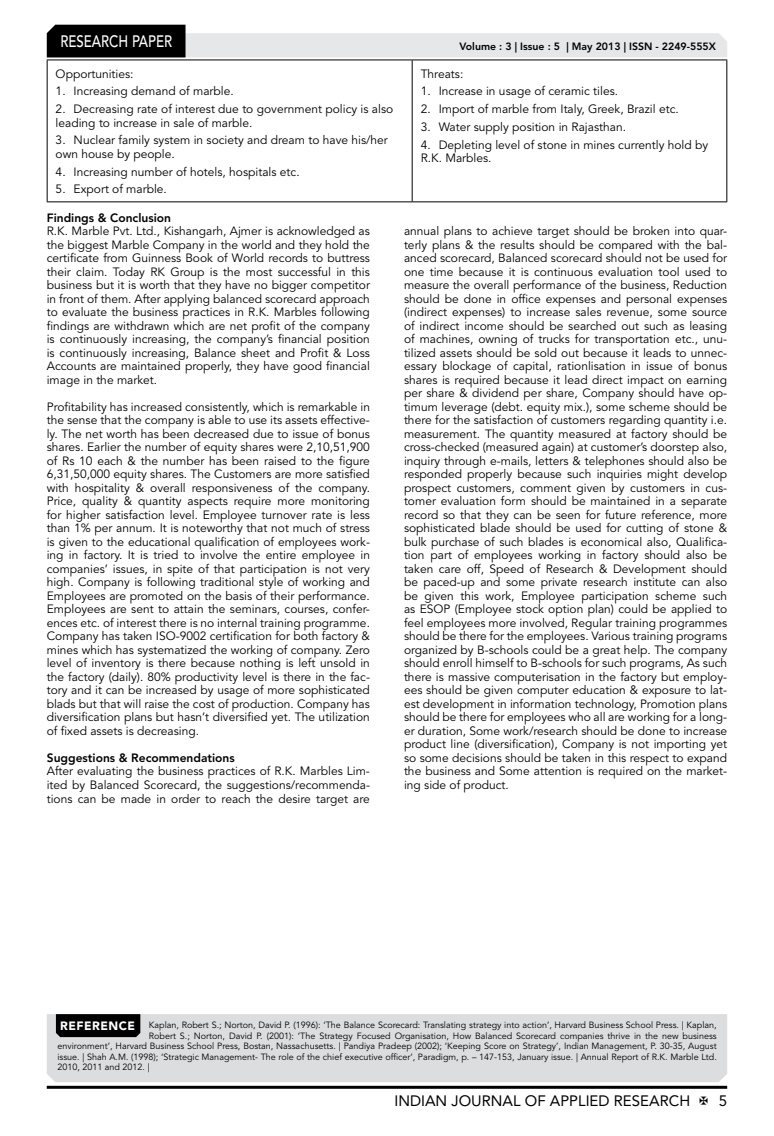
<style>
.page{position:relative;width:774px;height:1136px;background:#fff}
.page>*{position:absolute;margin:0;border:0;box-sizing:border-box;transform-origin:0 0}
.t1{font:500 16.5px "Avenir LT Std";color:#fff;scale:.8 1}
.t2{font:15px "Avenir LT Std";color:#000}
.t3{font:12px/13.5px "Avenir LT Std";color:#000;text-align:justify}
.t4{font:800 12px "Avenir LT Std";color:#000}
.t5{font:800 10.5px "Avenir LT Std";color:#000}
.t6{font:9px "Avenir LT Std";color:#000}
.s1{font-weight:900;font-size:12px;color:#fff}
</style>
<div class="page">
<hr style="left:47px;top:1085px;width:680px;height:3px;background:#000">
<svg style="left:47px;top:25px;width:680px;height:32px"></svg>
<hr style="left:47px;top:60px;width:365px;height:1px;background:#000">
<hr style="left:47px;top:60px;width:1px;height:141px;background:#000">
<hr style="left:726px;top:60px;width:1px;height:141px;background:#000">
<hr style="left:47px;top:201px;width:365px;height:1px;background:#000">
<hr style="left:412px;top:201px;width:315px;height:1px;background:#000">
<hr style="left:412px;top:60px;width:315px;height:1px;background:#000">
<hr style="left:412px;top:60px;width:1px;height:141px;background:#000">
<div style="left:47px;top:1014px;width:680px;height:68px;background:#dcddde"></div>
<div style="left:56px;top:1014px;width:84px;height:22px;background:#000"></div>
<h1 class="t1" style="left:60px;top:32px;width:139px">RESEARCH PAPER</h1>
<p class="t3" style="left:56px;top:67px;width:79px">Opportunities:</p>
<p class="t3" style="left:56px;top:85px;width:180px">1. Increasing demand of marble.</p>
<p class="t3" style="left:56px;top:102px;width:339px">2. Decreasing rate of interest due to government policy is also leading to increase in sale of marble.</p>
<p class="t3" style="left:56px;top:134px;width:334px">3. Nuclear family system in society and dream to have his/her own house by people.</p>
<p class="t3" style="left:56px;top:165px;width:246px">4. Increasing number of hotels, hospitals etc.</p>
<p class="t3" style="left:56px;top:183px;width:113px">5. Export of marble.</p>
<p class="t4" style="left:47px;top:210px;width:126px">Findings &amp; Conclusion</p>
<p class="t3" style="left:47px;top:224px;width:325px">R.K. Marble Pvt. Ltd., Kishangarh, Ajmer is acknowledged as the biggest Marble Company in the world and they hold the certificate from Guinness Book of World records to buttress their claim. Today RK Group is the most successful in this business but it is worth that they have no bigger competitor in front of them. After applying balanced scorecard approach to evaluate the business practices in R.K. Marbles following findings are withdrawn which are net profit of the company is continuously increasing, the company’s financial position is continuously increasing, Balance sheet and Profit &amp; Loss Accounts are maintained properly, they have good financial image in the market.</p>
<p class="t3" style="left:47px;top:400px;width:325px">Profitability has increased consistently, which is remarkable in the sense that the company is able to use its assets effective&shy;ly. The net worth has been decreased due to issue of bonus shares. Earlier the number of equity shares were 2,10,51,900 of Rs 10 each &amp; the number has been raised to the figure 6,31,50,000 equity shares. The Customers are more satisfied with hospitality &amp; overall responsiveness of the company.<br>Price, quality &amp; quantity aspects require more monitoring for higher satisfaction level. Employee turnover rate is less than 1% per annum. It is noteworthy that not much of stress is given to the educational qualification of employees work&shy;ing in factory. It is tried to involve the entire employee in companies’ issues, in spite of that participation is not very high. Company is following traditional style of working and Employees are promoted on the basis of their performance.<br>Employees are sent to attain the seminars, courses, confer&shy;ences etc. of interest there is no internal training programme.<br>Company has taken ISO-9002 certification for both factory &amp; mines which has systematized the working of company. Zero level of inventory is there because nothing is left unsold in the factory (daily). 80% productivity level is there in the fac&shy;tory and it can be increased by usage of more sophisticated blads but that will raise the cost of production. Company has diversification plans but hasn’t diversified yet. The utilization of fixed assets is decreasing.</p>
<p class="t4" style="left:47px;top:750px;width:189px">Suggestions &amp; Recommendations</p>
<p class="t3" style="left:47px;top:764px;width:325px">After evaluating the business practices of R.K. Marbles Lim&shy;ited by Balanced Scorecard, the suggestions/recommenda&shy;tions can be made in order to reach the desire target are</p>
<p class="t5" style="left:459px;top:41px;width:258px">Volume : 3 | Issue : 5 | May 2013 | ISSN - 2249-555X</p>
<p class="t3" style="left:421px;top:67px;width:44px">Threats:</p>
<p class="t3" style="left:421px;top:85px;width:199px">1. Increase in usage of ceramic tiles.</p>
<p class="t3" style="left:421px;top:102px;width:260px">2. Import of marble from Italy, Greek, Brazil etc.</p>
<p class="t3" style="left:421px;top:120px;width:207px">3. Water supply position in Rajasthan.</p>
<p class="t3" style="left:421px;top:138px;width:289px">4. Depleting level of stone in mines currently hold by<br>R.K. Marbles.</p>
<p class="t3" style="left:404px;top:224px;width:325px">annual plans to achieve target should be broken into quar&shy;terly plans &amp; the results should be compared with the bal&shy;anced scorecard, Balanced scorecard should not be used for one time because it is continuous evaluation tool used to measure the overall performance of the business, Reduction should be done in office expenses and personal expenses (indirect expenses) to increase sales revenue, some source of indirect income should be searched out such as leasing of machines, owning of trucks for transportation etc., unu&shy;tilized assets should be sold out because it leads to unnec&shy;essary blockage of capital, rationlisation in issue of bonus shares is required because it lead direct impact on earning per share &amp; dividend per share, Company should have op&shy;timum leverage (debt. equity mix.), some scheme should be there for the satisfaction of customers regarding quantity i.e. measurement. The quantity measured at factory should be cross-checked (measured again) at customer’s doorstep also, inquiry through e-mails, letters &amp; telephones should also be responded properly because such inquiries might develop prospect customers, comment given by customers in cus&shy;tomer evaluation form should be maintained in a separate record so that they can be seen for future reference, more sophisticated blade should be used for cutting of stone &amp; bulk purchase of such blades is economical also, Qualifica&shy;tion part of employees working in factory should also be taken care off, Speed of Research &amp; Development should be paced-up and some private research institute can also be given this work, Employee participation scheme such as ESOP (Employee stock option plan) could be applied to feel employees more involved, Regular training programmes should be there for the employees. Various training programs organized by B-schools could be a great help. The company should enroll himself to B-schools for such programs, As such there is massive computerisation in the factory but employ&shy;ees should be given computer education &amp; exposure to lat&shy;est development in information technology, Promotion plans should be there for employees who all are working for a long&shy;er duration, Some work/research should be done to increase product line (diversification), Company is not importing yet so some decisions should be taken in this respect to expand the business and Some attention is required on the market&shy;ing side of product.</p>
<p class="t6" style="left:60px;top:1019px;width:658px"><span class="s1">REFERENCE</span> Kaplan, Robert S.; Norton, David P. (1996): ‘The Balance Scorecard: Translating strategy into action’, Harvard Business School Press. | Kaplan,</p>
<p class="t6" style="left:149px;top:1030px;width:569px">Robert S.; Norton, David P. (2001): ‘The Strategy Focused Organisation, How Balanced Scorecard companies thrive in the new business</p>
<p class="t6" style="left:57px;top:1040px;width:661px">environment’, Harvard Business School Press, Bostan, Nassachusetts. | Pandiya Pradeep (2002); ‘Keeping Score on Strategy’, Indian Management, P. 30-35, August</p>
<p class="t6" style="left:57px;top:1051px;width:661px">issue. | Shah A.M. (1998); ‘Strategic Management- The role of the chief executive officer’, Paradigm, p. – 147-153, January issue. | Annual Report of R.K. Marble Ltd.</p>
<p class="t6" style="left:57px;top:1061px;width:94px">2010, 2011 and 2012. |</p>
<p class="t2" style="left:394px;top:1091px;width:297px">INDIAN JOURNAL OF APPLIED RESEARCH</p>
<p class="t2" style="left:719px;top:1091px;width:10px">5</p>
</div>
